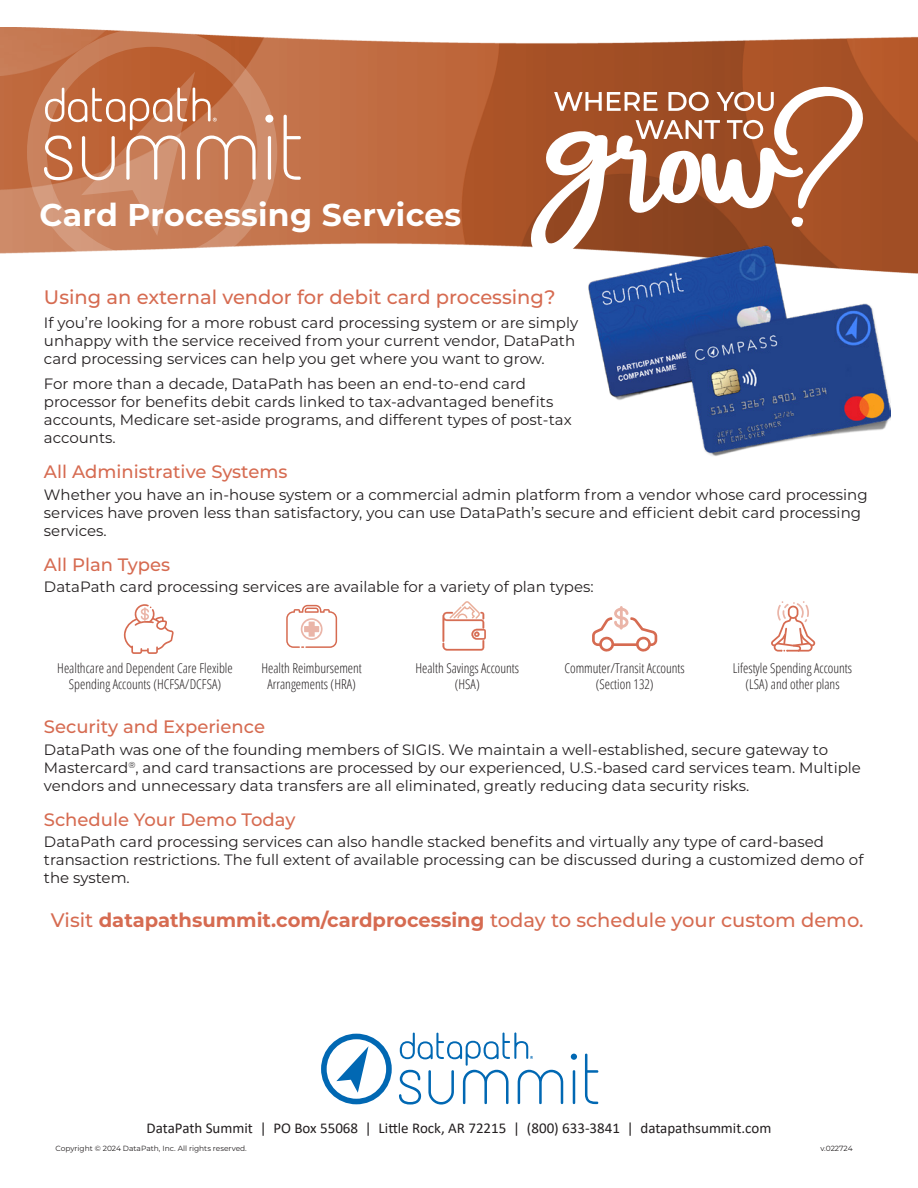
<style>
.page{position:relative;width:918px;height:1188px;background:#fff}
.page>*{position:absolute;margin:0;border:0;box-sizing:border-box;transform-origin:0 0}
.Body_Copy{font:700 31.5px "Montserrat";letter-spacing:.01em;color:#fff}
.t1{font:500 19.5px "Montserrat";color:#d66b51}
.t2{font:500 18px "Montserrat";color:#d66b51}
.t3{font:15px/18px "Montserrat";color:#231f20}
.t4{font:15px "Calibri";color:#231f20}
.t5{font:300 condensed 13.5px/16.2px "Open Sans";color:#231f20;text-align:center}
.t6{font:7.5px "Montserrat";color:#231f20}
.s1{font-weight:700}
</style>
<div class="page">
<svg style="left:771px;top:601px;width:44px;height:51px"></svg>
<svg style="left:592px;top:606px;width:65px;height:46px"></svg>
<svg style="left:286px;top:605px;width:51px;height:43px"></svg>
<svg style="left:443px;top:601px;width:43px;height:50px"></svg>
<svg style="left:124px;top:604px;width:50px;height:50px"></svg>
<svg style="left:571px;top:1054px;width:6px;height:50px"></svg>
<svg style="left:585px;top:1054px;width:13px;height:50px"></svg>
<svg style="left:321px;top:1034px;width:71px;height:70px"></svg>
<svg style="left:399px;top:1032px;width:164px;height:73px"></svg>
<img style="left:0;top:27px;width:918px;height:247px">
<svg style="left:27px;top:27px;width:250px;height:247px"></svg>
<svg style="left:531px;top:86px;width:333px;height:172px"></svg>
<img style="left:587px;top:244px;width:304px;height:212px">
<svg style="left:265px;top:115px;width:8px;height:65px"></svg>
<svg style="left:284px;top:115px;width:17px;height:65px"></svg>
<svg style="left:44px;top:72px;width:212px;height:164px;background:#ca835f"></svg>
<p class="Body_Copy" style="left:40px;top:192px;width:423px">Card Processing Services</p>
<p class="t1" style="left:44px;top:283px;width:513px">Using an external vendor for debit card processing?</p>
<p class="t3" style="left:44px;top:313px;width:536px">If you’re looking for a more robust card processing system or are simply unhappy with the service received from your current vendor, DataPath card processing services can help you get where you want to grow.</p>
<p class="t3" style="left:44px;top:374px;width:529px">For more than a decade, DataPath has been an end-to-end card processor for benefits debit cards linked to tax-advantaged benefits accounts, Medicare set-aside programs, and different types of post-tax accounts.</p>
<p class="t2" style="left:44px;top:459px;width:245px">All Administrative Systems</p>
<p class="t3" style="left:44px;top:485px;width:825px">Whether you have an in-house system or a commercial admin platform from a vendor whose card processing services have proven less than satisfactory, you can use DataPath’s secure and efficient debit card processing services.</p>
<p class="t2" style="left:44px;top:552px;width:128px">All Plan Types</p>
<p class="t3" style="left:44px;top:577px;width:551px">DataPath card processing services are available for a variety of plan types:</p>
<p class="t5" style="left:57px;top:660px;width:177px">Healthcare and Dependent Care Flexible<br>Spending Accounts (HCFSA/DCFSA)</p>
<p class="t5" style="left:261px;top:660px;width:102px">Health Reimbursement<br>Arrangements (HRA)</p>
<p class="t5" style="left:415px;top:660px;width:105px">Health Savings Accounts (HSA)</p>
<p class="t5" style="left:564px;top:660px;width:122px">Commuter/Transit Accounts (Section 132)</p>
<p class="t5" style="left:733px;top:660px;width:121px">Lifestyle Spending Accounts (LSA) and other plans</p>
<p class="t2" style="left:44px;top:714px;width:223px">Security and Experience</p>
<p class="t3" style="left:44px;top:740px;width:819px">DataPath was one of the founding members of SIGIS. We maintain a well-established, secure gateway to<br>Mastercard<sup>®</sup>, and card transactions are processed by our experienced, U.S.-based card services team. Multiple vendors and unnecessary data transfers are all eliminated, greatly reducing data security risks.</p>
<p class="t2" style="left:44px;top:807px;width:253px">Schedule Your Demo Today</p>
<p class="t3" style="left:44px;top:832px;width:821px">DataPath card processing services can also handle stacked benefits and virtually any type of card-based transaction restrictions. The full extent of available processing can be discussed during a customized demo of the system.</p>
<p class="t1" style="left:51px;top:906px;width:814px">Visit <span class="s1">datapathsummit.com/cardprocessing</span> today to schedule your custom demo.</p>
<p class="t4" style="left:147px;top:1118px;width:626px">DataPath Summit | PO Box 55068 | Little Rock, AR 72215 | (800) 633-3841 | datapathsummit.com</p>
<p class="t6" style="left:56px;top:1143px;width:193px">Copyright © 2024 DataPath, Inc. All rights reserved.</p>
<p class="t6" style="left:820px;top:1143px;width:34px">v.022724</p>
</div>
